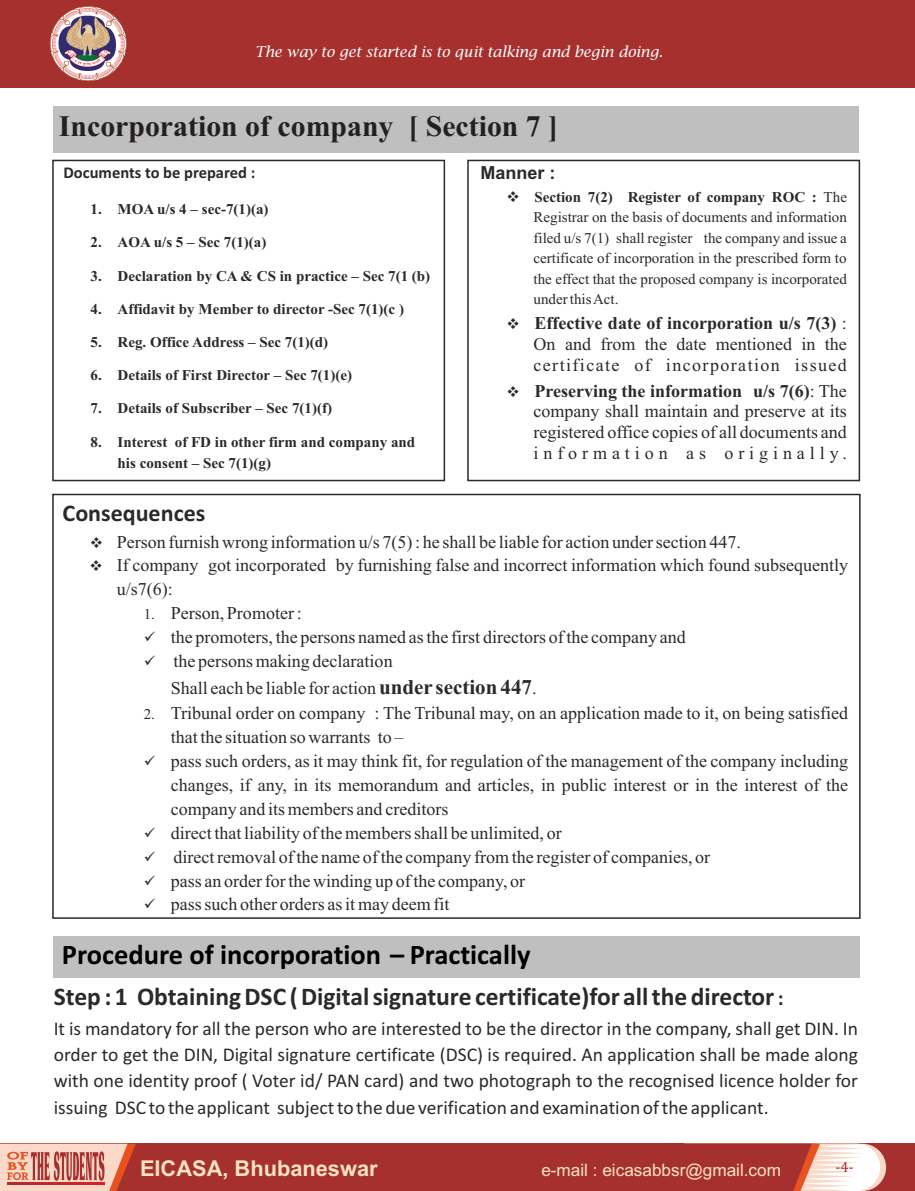
<style>
.page{position:relative;width:915px;height:1191px;background:#fff}
.page>*{position:absolute;margin:0;border:0;box-sizing:border-box;transform-origin:0 0}
.t1{font:700 29.85px "Times New Roman";color:#241f21}
.t2{font:700 28.5px "Calibri";color:#000}
.t3{font:700 25.5px "Calibri";color:#2b2929}
.t4{font:700 24px "Calibri";color:#2b2929}
.t5{font:700 21.75px "Arial";color:#fce3c4}
.t6{font:19.5px/26.2px "Calibri";color:#2b2929;text-align:justify}
.t7{font:18px/20.7px "Times New Roman";color:#2b2929;text-align:justify}
.t8{font:700 18px "Arial";color:#2b2929}
.t9{font:17.1px "Arial";color:#fce3c4}
.t10{font:700 16.5px "Calibri";color:#2b2929}
.t11{font:700 15px/21.6px "Times New Roman";color:#2b2929}
.t12{font:15px/20.5px "Times New Roman";color:#2b2929;text-align:justify}
.t13{font:italic 15px "Lucida Bright";color:#fff}
.t14{font:15px "Cambria";color:#a6302e}
.s1{font-weight:700}
.s2{font-size:15px}
.s3{font-weight:700;font-size:21px}
.s4{font-size:21px}
</style>
<div class="page">
<div style="left:0;top:0;width:914px;height:87px;background:#a6302e"></div>
<svg style="left:50px;top:6px;width:77px;height:75px"></svg>
<div style="left:0;top:1143px;width:914px;height:48px;background:#a6302e"></div>
<svg style="left:684px;top:1143px;width:201px;height:48px"></svg>
<svg style="left:0;top:1143px;width:136px;height:48px"></svg>
<svg style="left:7px;top:1182px;width:98px;height:2px"></svg>
<div style="left:54px;top:106px;width:804px;height:47px;background:#bfbfbf"></div>
<div style="left:52px;top:160px;width:393px;height:321px;border:2px solid #2b2929"></div>
<div style="left:52px;top:494px;width:808px;height:425px;border:2px solid #2b2929"></div>
<div style="left:467px;top:160px;width:392px;height:321px;border:2px solid #2b2929"></div>
<div style="left:54px;top:936px;width:805px;height:42px;background:#bfbfbf"></div>
<p class="t13" style="left:255px;top:45px;width:409px">The way to get started is to quit talking and begin doing.</p>
<h1 class="t1" style="left:59px;top:116px;width:500px">Incorporation of company [ Section 7 ]</h1>
<p class="t10" style="left:63px;top:166px;width:193px">Documents to be prepared :</p>
<p class="t11" style="left:90px;top:200px;width:179px">1. MOA u/s 4 – sec-7(1)(a)</p>
<p class="t11" style="left:90px;top:233px;width:177px">2. AOA u/s 5 – Sec 7(1)(a)</p>
<p class="t11" style="left:90px;top:266px;width:341px">3. Declaration by CA &amp; CS in practice – Sec 7(1 (b)</p>
<p class="t11" style="left:90px;top:299px;width:315px">4. Affidavit by Member to director -Sec 7(1)(c )</p>
<p class="t11" style="left:90px;top:333px;width:239px">5. Reg. Office Address – Sec 7(1)(d)</p>
<p class="t11" style="left:90px;top:366px;width:263px">6. Details of First Director – Sec 7(1)(e)</p>
<p class="t11" style="left:90px;top:399px;width:243px">7. Details of Subscriber – Sec 7(1)(f)</p>
<p class="t11" style="left:117px;top:432px;width:299px;text-indent:-27px">8. Interest of FD in other firm and company and his consent – Sec 7(1)(g)</p>
<p class="t8" style="left:480px;top:166px;width:77px">Manner :</p>
<p class="t12" style="left:533px;top:188px;width:315px;text-indent:-27px">❖ <span class="s1">Section 7(2) Register of company ROC :</span> The Registrar on the basis of documents and information filed u/s 7(1) shall register the company and issue a certificate of incorporation in the prescribed form to the effect that the proposed company is incorporated under this Act.</p>
<p class="t7" style="left:533px;top:315px;width:315px;text-indent:-27px">❖ <span class="s1">Effective date of incorporation u/s 7(3)</span> :<br>On and from the date mentioned in the certificate of incorporation issued</p>
<p class="t7" style="left:533px;top:382px;width:315px;text-indent:-27px">❖ <span class="s1">Preserving the information u/s 7(6)</span>: The company shall maintain and preserve at its registered office copies of all documents and information as originally.</p>
<h3 class="t4" style="left:63px;top:502px;width:144px">Consequences</h3>
<p class="t7" style="left:90px;top:533px;width:652px">❖ Person furnish wrong information u/s 7(5) : he shall be liable for action under section 447.</p>
<p class="t7" style="left:117px;top:555px;width:732px;line-height:23.9px;text-indent:-27px">❖ If company got incorporated by furnishing false and incorrect information which found subsequently u/s7(6):</p>
<p class="t7" style="left:144px;top:604px;width:159px"><span class="s2">1.</span> Person, Promoter :</p>
<p class="t7" style="left:144px;top:628px;width:543px">✓ the promoters, the persons named as the first directors of the company and</p>
<p class="t7" style="left:171px;top:649px;width:367px;line-height:27.2px;text-indent:-27px">✓ the persons making declaration<br>Shall each be liable for action <span class="s3">under section 447</span>.</p>
<p class="t7" style="left:171px;top:703px;width:678px;line-height:23.9px;text-indent:-27px"><span class="s2">2.</span> Tribunal order on company : The Tribunal may, on an application made to it, on being satisfied that the situation so warrants to –</p>
<p class="t7" style="left:171px;top:750px;width:678px;line-height:23.9px;text-indent:-27px">✓ pass such orders, as it may think fit, for regulation of the management of the company including changes, if any, in its memorandum and articles, in public interest or in the interest of the company and its members and creditors</p>
<p class="t7" style="left:144px;top:824px;width:419px">✓ direct that liability of the members shall be unlimited, or</p>
<p class="t7" style="left:144px;top:848px;width:568px">✓ direct removal of the name of the company from the register of companies, or</p>
<p class="t7" style="left:144px;top:872px;width:383px">✓ pass an order for the winding up of the company, or</p>
<p class="t7" style="left:144px;top:895px;width:307px">✓ pass such other orders as it may deem fit</p>
<h2 class="t2" style="left:62px;top:942px;width:470px">Procedure of incorporation – Practically</h2>
<h3 class="t3" style="left:54px;top:985px;width:731px">Step : 1 Obtaining DSC ( Digital signature certificate)for all the director <span class="s4">:</span></h3>
<p class="t6" style="left:54px;top:1017px;width:805px">It is mandatory for all the person who are interested to be the director in the company, shall get DIN. In order to get the DIN, Digital signature certificate (DSC) is required. An application shall be made along with one identity proof ( Voter id/ PAN card) and two photograph to the recognised licence holder for issuing DSC to the applicant subject to the due verification and examination of the applicant.</p>
<p class="t5" style="left:140px;top:1160px;width:239px">EICASA, Bhubaneswar</p>
<p class="t14" style="left:835px;top:1160px;width:20px">-4-</p>
<p class="t9" style="left:541px;top:1163px;width:241px">e-mail : eicasabbsr@gmail.com</p>
</div>
